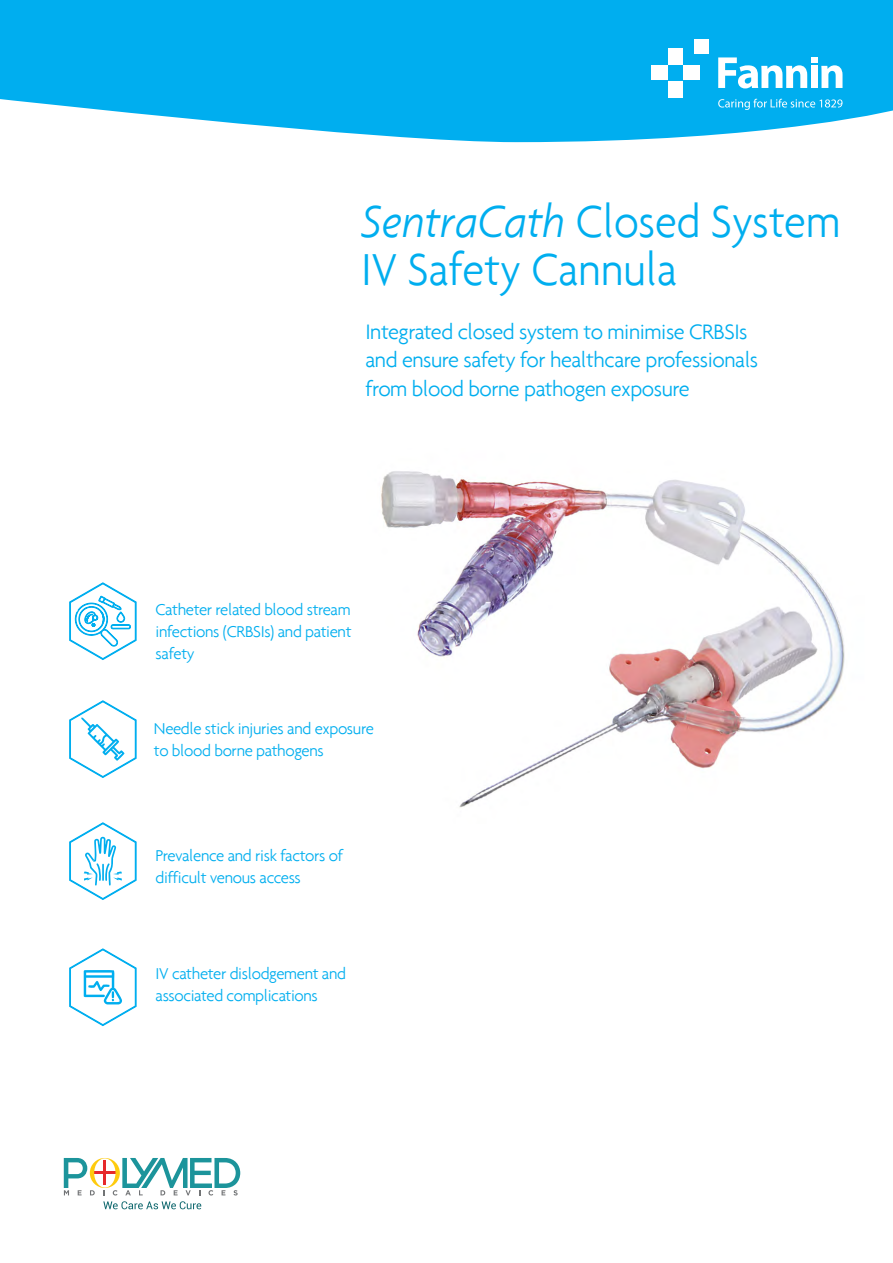
<style>
.page{position:relative;width:893px;height:1263px;background:#fff}
.page>*{position:absolute;margin:0;border:0;box-sizing:border-box;transform-origin:0 0}
.t1{font:300 48.15px "Agenda";color:#00aeef;scale:.93 1}
.t2{font:300 22.5px/28.5px "Agenda";letter-spacing:-.02em;color:#00aeef}
.t3{font:300 16.8px/21.9px "Agenda";letter-spacing:-.02em;color:#00aeef}
.s1{font-style:italic}
</style>
<div class="page">
<img style="left:381px;top:471px;width:464px;height:337px">
<svg style="left:64px;top:1158px;width:176px;height:37px"></svg>
<svg style="left:103px;top:1201px;width:98px;height:8px"></svg>
<svg style="left:69px;top:582px;width:68px;height:78px"></svg>
<svg style="left:69px;top:700px;width:68px;height:78px"></svg>
<svg style="left:69px;top:948px;width:68px;height:78px"></svg>
<svg style="left:69px;top:822px;width:68px;height:78px"></svg>
<svg style="left:0;top:0;width:893px;height:143px"></svg>
<svg style="left:718px;top:57px;width:89px;height:31px"></svg>
<div style="left:811px;top:66px;width:7px;height:22px;background:#fff"></div>
<svg style="left:821px;top:65px;width:21px;height:23px"></svg>
<div style="left:811px;top:57px;width:7px;height:6px;background:#fff"></div>
<div style="left:684px;top:65px;width:16px;height:15px;background:#fff"></div>
<div style="left:668px;top:48px;width:15px;height:17px;background:#fff"></div>
<div style="left:668px;top:81px;width:15px;height:16px;background:#fff"></div>
<div style="left:651px;top:65px;width:16px;height:15px;background:#fff"></div>
<div style="left:694px;top:39px;width:15px;height:15px;background:#fff"></div>
<svg style="left:718px;top:99px;width:124px;height:11px"></svg>
<p class="t1" style="left:361px;top:193px;width:517px"><span class="s1">SentraCath</span> Closed System</p>
<p class="t1" style="left:361px;top:241px;width:342px">IV Safety Cannula</p>
<p class="t2" style="left:365px;top:317px;width:394px">Integrated closed system to minimise CRBSIs and ensure safety for healthcare professionals from blood borne pathogen exposure</p>
<p class="t3" style="left:156px;top:599px;width:197px;text-align:justify">Catheter related blood stream infections (CRBSIs) and patient safety</p>
<p class="t3" style="left:154px;top:718px;width:221px">Needle stick injuries and exposure to blood borne pathogens</p>
<p class="t3" style="left:156px;top:844px;width:189px">Prevalence and risk factors of difficult venous access</p>
<p class="t3" style="left:156px;top:962px;width:192px">IV catheter dislodgement and associated complications</p>
</div>
